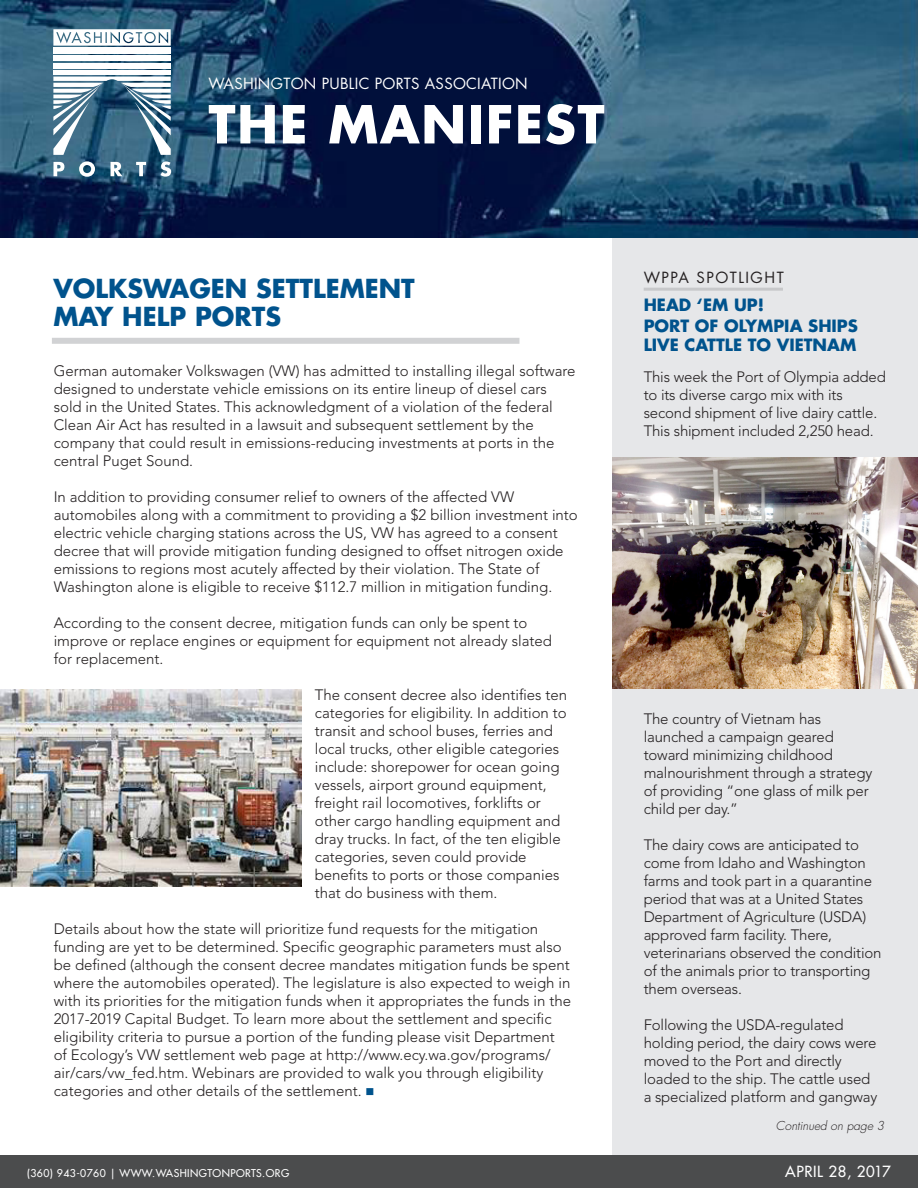
<style>
.page{position:relative;width:918px;height:1188px;background:#fff}
.page>*{position:absolute;margin:0;border:0;box-sizing:border-box;transform-origin:0 0}
.t1{font:700 51px "Futura";letter-spacing:.03em;color:#fff}
.t2{font:700 25.5px "Futura";color:#00538d}
.t3{font:700 16.5px/19.5px "Futura";color:#00538d}
.t4{font:300 15px/18px "Avenir";color:#231f20}
.t5{font:15px "Futura";letter-spacing:.02em;color:#fff}
.t6{font:15px "Futura";letter-spacing:.1em;color:#231f20}
.t7{font:15px "Futura";letter-spacing:.04em;color:#fff}
.t8{font:italic 300 12px "Futura";color:#231f20}
.t9{font:10.5px "Futura";letter-spacing:.04em;color:#fff}
.s1{color:#00538d}
</style>
<div class="page">
<img style="left:0;top:689px;width:301px;height:198px">
<div style="left:612px;top:238px;width:306px;height:918px;background:#e6e7e9"></div>
<img style="left:0;top:0;width:918px;height:238px">
<div style="left:53px;top:63px;width:118px;height:5px;background:#fff"></div>
<div style="left:53px;top:55px;width:118px;height:6px;background:#fff"></div>
<div style="left:53px;top:47px;width:118px;height:7px;background:#fff"></div>
<div style="left:53px;top:70px;width:118px;height:5px;background:#fff"></div>
<svg style="left:53px;top:77px;width:118px;height:78px"></svg>
<svg style="left:53px;top:29px;width:118px;height:17px"></svg>
<svg style="left:53px;top:162px;width:11px;height:14px"></svg>
<svg style="left:79px;top:161px;width:16px;height:16px"></svg>
<svg style="left:111px;top:162px;width:11px;height:14px"></svg>
<svg style="left:136px;top:162px;width:10px;height:14px"></svg>
<svg style="left:161px;top:162px;width:10px;height:15px"></svg>
<div style="left:0;top:1156px;width:918px;height:32px;background:#4b4c4d"></div>
<hr style="left:644px;top:288px;width:139px;height:3px;background:#c7c8ca">
<div style="left:52px;top:338px;width:467px;height:6px;background:#d1d2d4"></div>
<img style="left:612px;top:457px;width:306px;height:232px">
<p class="t5" style="left:208px;top:74px;width:321px">WASHINGTON PUBLIC PORTS ASSOCIATION</p>
<p class="t1" style="left:208px;top:90px;width:398px">THE MANIFEST</p>
<p class="t2" style="left:53px;top:271px;width:363px">VOLKSWAGEN SETTLEMENT</p>
<p class="t2" style="left:53px;top:300px;width:229px">MAY HELP PORTS</p>
<p class="t4" style="left:54px;top:362px;width:523px">German automaker Volkswagen (VW) has admitted to installing illegal software designed to understate vehicle emissions on its entire lineup of diesel cars sold in the United States. This acknowledgment of a violation of the federal Clean Air Act has resulted in a lawsuit and subsequent settlement by the company that could result in emissions-reducing investments at ports in the central Puget Sound.</p>
<p class="t4" style="left:54px;top:488px;width:526px">In addition to providing consumer relief to owners of the affected VW automobiles along with a commitment to providing a $2 billion investment into electric vehicle charging stations across the US, VW has agreed to a consent decree that will provide mitigation funding designed to offset nitrogen oxide emissions to regions most acutely affected by their violation. The State of Washington alone is eligible to receive $112.7 million in mitigation funding.</p>
<p class="t4" style="left:54px;top:614px;width:500px">According to the consent decree, mitigation funds can only be spent to improve or replace engines or equipment for equipment not already slated</p>
<p class="t4" style="left:54px;top:650px;width:111px">for replacement.</p>
<p class="t4" style="left:315px;top:686px;width:254px">The consent decree also identifies ten categories for eligibility. In addition to transit and school buses, ferries and local trucks, other eligible categories include: shorepower for ocean going vessels, airport ground equipment, freight rail locomotives, forklifts or other cargo handling equipment and dray trucks. In fact, of the ten eligible categories, seven could provide benefits to ports or those companies that do business with them.</p>
<p class="t4" style="left:54px;top:920px;width:519px">Details about how the state will prioritize fund requests for the mitigation funding are yet to be determined. Specific geographic parameters must also be defined (although the consent decree mandates mitigation funds be spent where the automobiles operated). The legislature is also expected to weigh in with its priorities for the mitigation funds when it appropriates the funds in the 2017-2019 Capital Budget. To learn more about the settlement and specific eligibility criteria to pursue a portion of the funding please visit Department of Ecology’s VW settlement web page at http://www.ecy.wa.gov/programs/ air/cars/vw_fed.htm. Webinars are provided to walk you through eligibility categories and other details of the settlement. <span class="s1">■</span></p>
<p class="t6" style="left:644px;top:268px;width:142px">WPPA SPOTLIGHT</p>
<p class="t3" style="left:644px;top:295px;width:122px">HEAD ‘EM UP!</p>
<p class="t3" style="left:644px;top:316px;width:216px">PORT OF OLYMPIA SHIPS<br>LIVE CATTLE TO VIETNAM</p>
<p class="t4" style="left:644px;top:368px;width:244px">This week the Port of Olympia added to its diverse cargo mix with its second shipment of live dairy cattle.<br>This shipment included 2,250 head.</p>
<p class="t4" style="left:644px;top:710px;width:230px">The country of Vietnam has launched a campaign geared toward minimizing childhood malnourishment through a strategy of providing “one glass of milk per child per day.”</p>
<p class="t4" style="left:644px;top:836px;width:239px">The dairy cows are anticipated to come from Idaho and Washington farms and took part in a quarantine period that was at a United States<br>Department of Agriculture (USDA) approved farm facility. There, veterinarians observed the condition of the animals prior to transporting them overseas.</p>
<p class="t4" style="left:644px;top:1016px;width:235px">Following the USDA-regulated holding period, the dairy cows were moved to the Port and directly loaded to the ship. The cattle used a specialized platform and gangway</p>
<p class="t8" style="left:776px;top:1119px;width:110px">Continued on page 3</p>
<p class="t9" style="left:27px;top:1166px;width:264px">(360) 943-0760 | WWW.WASHINGTONPORTS.ORG</p>
<p class="t7" style="left:785px;top:1162px;width:107px">APRIL 28, 2017</p>
</div>
